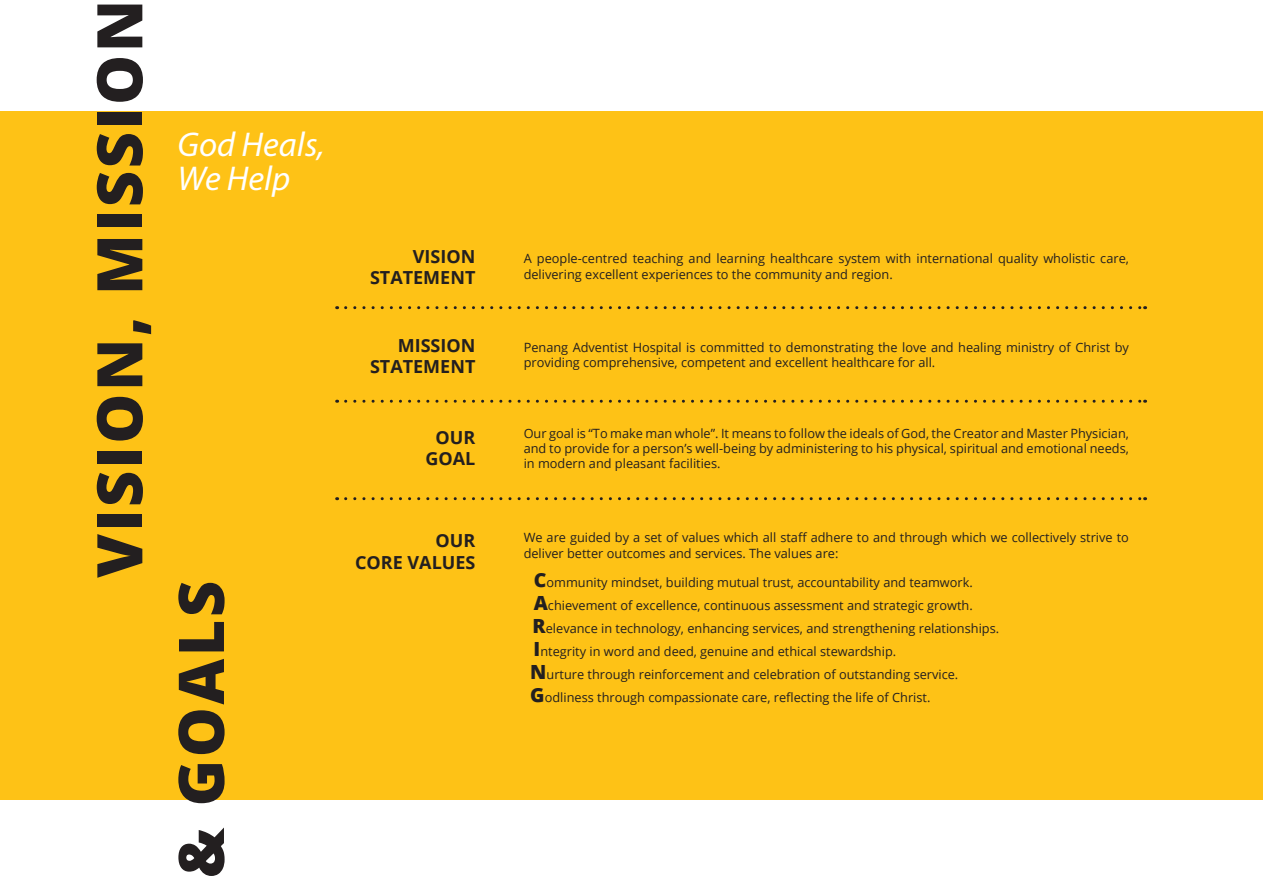
<style>
.page{position:relative;width:1263px;height:893px;background:#fff}
.page>*{position:absolute;margin:0;border:0;box-sizing:border-box;transform-origin:0 0}
.Small_Title_Bold{font:800 63px "Open Sans";letter-spacing:.04em;color:#231f20}
.t1{font:italic 34.5px "Myriad Pro";color:#fff}
.Sub_Body_text{font:700 18px "Open Sans";color:#231f20}
.body_text{font:12.75px/15.3px "Open Sans";color:#231f20}
.s1{font-weight:800;font-size:19.5px}
</style>
<div class="page">
<div style="left:0;top:111px;width:1263px;height:688px;background:#fec216"></div>
<svg style="left:346px;top:400px;width:799px;height:3px"></svg>
<svg style="left:346px;top:497px;width:799px;height:3px"></svg>
<svg style="left:346px;top:306px;width:799px;height:3px"></svg>
<p class="Small_Title_Bold" style="left:72px;top:578px;width:580px;rotate:-90deg">VISION, MISSION</p>
<p class="t1" style="left:177px;top:123px;width:149px">God Heals,</p>
<p class="t1" style="left:177px;top:157px;width:114px">We Help</p>
<p class="Small_Title_Bold" style="left:153px;top:878px;width:299px;rotate:-90deg">&amp; GOALS</p>
<p class="Sub_Body_text" style="left:413px;top:244px;width:64px">VISION</p>
<p class="Sub_Body_text" style="left:370px;top:265px;width:107px">STATEMENT</p>
<p class="Sub_Body_text" style="left:398px;top:333px;width:79px">MISSION</p>
<p class="Sub_Body_text" style="left:370px;top:354px;width:107px">STATEMENT</p>
<p class="Sub_Body_text" style="left:436px;top:424px;width:41px">OUR</p>
<p class="Sub_Body_text" style="left:425px;top:446px;width:51px">GOAL</p>
<p class="Sub_Body_text" style="left:436px;top:528px;width:41px">OUR</p>
<p class="Sub_Body_text" style="left:355px;top:549px;width:122px">CORE VALUES</p>
<p class="body_text" style="left:524px;top:251px;width:607px">A people-centred teaching and learning healthcare system with international quality wholistic care, delivering excellent experiences to the community and region.</p>
<p class="body_text" style="left:524px;top:339px;width:607px">Penang Adventist Hospital is committed to demonstrating the love and healing ministry of Christ by providing comprehensive, competent and excellent healthcare for all.</p>
<p class="body_text" style="left:524px;top:425px;width:607px;text-align:justify">Our goal is “To make man whole”. It means to follow the ideals of God, the Creator and Master Physician, and to provide for a person’s well-being by administering to his physical, spiritual and emotional needs, in modern and pleasant facilities.</p>
<p class="body_text" style="left:524px;top:530px;width:607px">We are guided by a set of values which all staff adhere to and through which we collectively strive to deliver better outcomes and services. The values are:</p>
<p class="body_text" style="left:534px;top:574px;width:441px"><span class="s1">C</span>ommunity mindset, building mutual trust, accountability and teamwork.</p>
<p class="body_text" style="left:534px;top:597px;width:440px"><span class="s1">A</span>chievement of excellence, continuous assessment and strategic growth.</p>
<p class="body_text" style="left:533px;top:620px;width:468px"><span class="s1">R</span>elevance in technology, enhancing services, and strengthening relationships.</p>
<p class="body_text" style="left:534px;top:643px;width:364px"><span class="s1">I</span>ntegrity in word and deed, genuine and ethical stewardship.</p>
<p class="body_text" style="left:530px;top:667px;width:430px"><span class="s1">N</span>urture through reinforcement and celebration of outstanding service.</p>
<p class="body_text" style="left:530px;top:690px;width:402px"><span class="s1">G</span>odliness through compassionate care, reflecting the life of Christ.</p>
</div>
